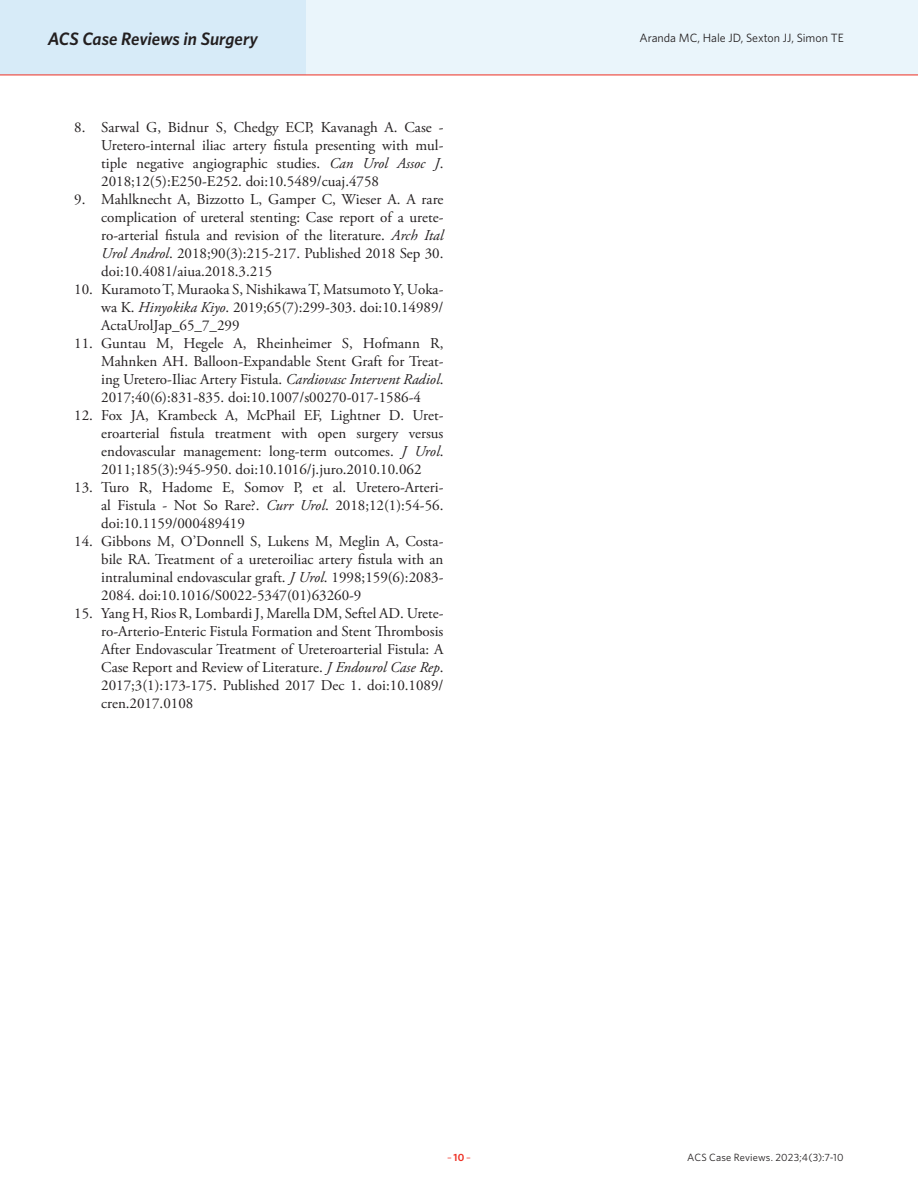
<style>
.page{position:relative;width:918px;height:1188px;background:#fff}
.page>*{position:absolute;margin:0;border:0;box-sizing:border-box;transform-origin:0 0}
.t1{font:italic 600 18px "Whitney";letter-spacing:-.005em;color:#231f20}
.t2{font:15px/18px "Adobe Garamond Pro";color:#231f20;text-align:justify}
.t3{font:12px "Whitney";color:#231f20}
.t4{font:10.5px "Whitney";letter-spacing:.015em;color:#231f20}
.t5{font:10.5px "Whitney";color:#ee2e22}
.s1{font-style:italic}
.s2{font-weight:600}
</style>
<div class="page">
<div style="left:0;top:0;width:918px;height:75px;background:#eaf5fb"></div>
<div style="left:0;top:0;width:306px;height:75px;background:#d7ebf8"></div>
<hr style="left:0;top:75px;width:918px;height:1px;background:#ee2e22">
<p class="t1" style="left:48px;top:26px;width:212px">ACS Case Reviews in Surgery</p>
<p class="t3" style="left:640px;top:30px;width:206px">Aranda MC, Hale JD, Sexton JJ, Simon TE</p>
<p class="t2" style="left:101px;top:119px;width:344px;text-indent:-27px">8. Sarwal G, Bidnur S, Chedgy ECP, Kavanagh A. Case - Uretero-internal iliac artery fistula presenting with mul&shy;tiple negative angiographic studies. <span class="s1">Can Urol Assoc J</span>.<br>2018;12(5):E250-E252. doi:10.5489/cuaj.4758</p>
<p class="t2" style="left:101px;top:191px;width:344px;text-indent:-27px">9. Mahlknecht A, Bizzotto L, Gamper C, Wieser A. A rare complication of ureteral stenting: Case report of a urete&shy;ro-arterial fistula and revision of the literature. <span class="s1">Arch Ital Urol Androl</span>. 2018;90(3):215-217. Published 2018 Sep 30. doi:10.4081/aiua.2018.3.215</p>
<p class="t2" style="left:101px;top:281px;width:344px;text-indent:-27px">10. Kuramoto T, Muraoka S, Nishikawa T, Matsumoto Y, Uoka&shy;wa K. <span class="s1">Hinyokika Kiyo</span>. 2019;65(7):299-303. doi:10.14989/ ActaUrolJap_65_7_299</p>
<p class="t2" style="left:101px;top:335px;width:344px;text-indent:-27px">11. Guntau M, Hegele A, Rheinheimer S, Hofmann R, Mahnken AH. Balloon-Expandable Stent Graft for Treat&shy;ing Uretero-Iliac Artery Fistula. <span class="s1">Cardiovasc Intervent Radiol</span>.<br>2017;40(6):831-835. doi:10.1007/s00270-017-1586-4</p>
<p class="t2" style="left:101px;top:407px;width:344px;text-indent:-27px">12. Fox JA, Krambeck A, McPhail EF, Lightner D. Uret&shy;eroarterial fistula treatment with open surgery versus endovascular management: long-term outcomes. <span class="s1">J Urol</span>.<br>2011;185(3):945-950. doi:10.1016/j.juro.2010.10.062</p>
<p class="t2" style="left:101px;top:479px;width:344px;text-indent:-27px">13. Turo R, Hadome E, Somov P, et al. Uretero-Arteri&shy;al Fistula - Not So Rare?. <span class="s1">Curr Urol</span>. 2018;12(1):54-56. doi:10.1159/000489419</p>
<p class="t2" style="left:101px;top:533px;width:344px;text-indent:-27px">14. Gibbons M, O’Donnell S, Lukens M, Meglin A, Costa&shy;bile RA. Treatment of a ureteroiliac artery fistula with an intraluminal endovascular graft. <span class="s1">J Urol</span>. 1998;159(6):2083- 2084. doi:10.1016/S0022-5347(01)63260-9</p>
<p class="t2" style="left:101px;top:605px;width:344px;text-indent:-27px">15. Yang H, Rios R, Lombardi J, Marella DM, Seftel AD. Urete&shy;ro-Arterio-Enteric Fistula Formation and Stent Thrombosis After Endovascular Treatment of Ureteroarterial Fistula: A Case Report and Review of Literature. <span class="s1">J Endourol Case Rep</span>.<br>2017;3(1):173-175. Published 2017 Dec 1. doi:10.1089/ cren.2017.0108</p>
<p class="t5" style="left:447px;top:1150px;width:25px">–<span class="s2">10</span>–</p>
<p class="t4" style="left:687px;top:1150px;width:158px">ACS Case Reviews. 2023;4(3):7-10</p>
</div>
